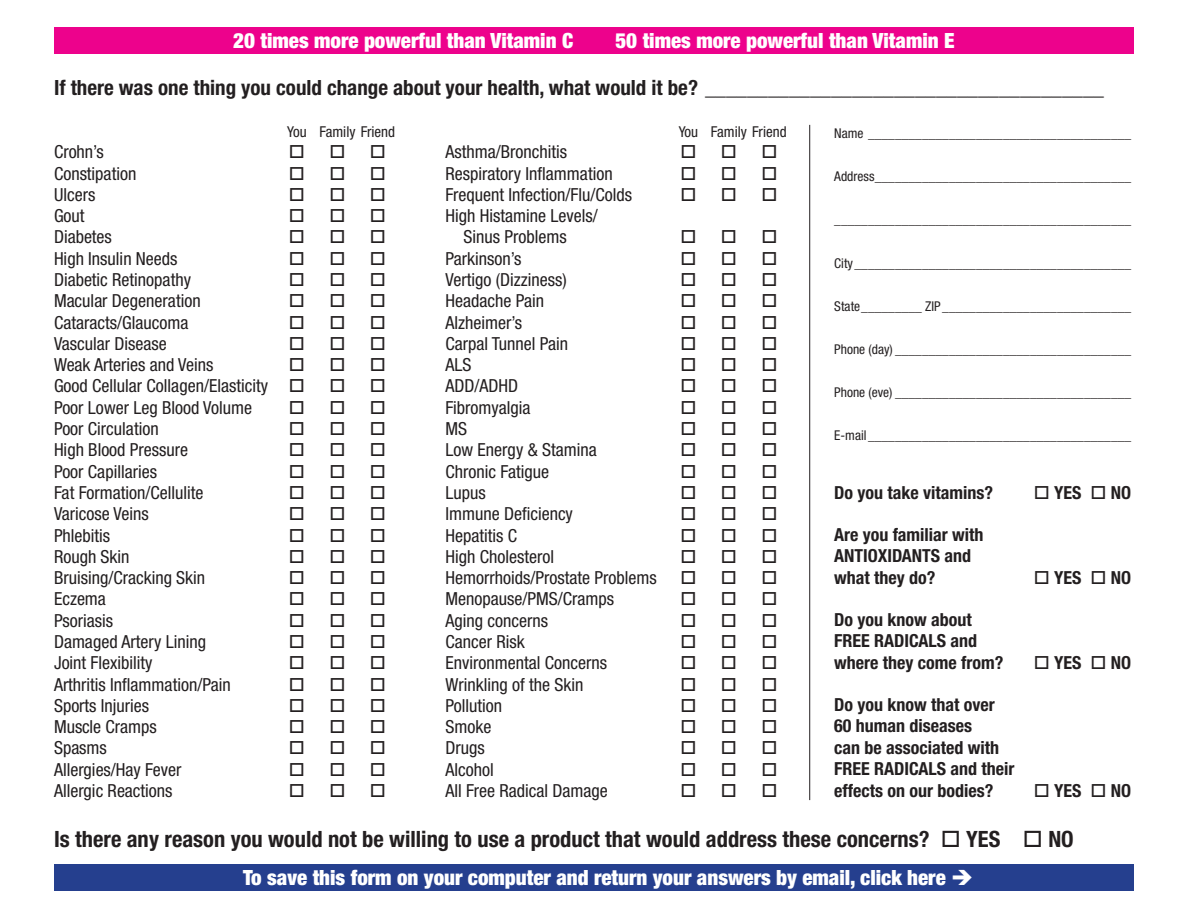
<style>
.page{position:relative;width:1188px;height:918px;background:#fff}
.page>*{position:absolute;margin:0;border:0;box-sizing:border-box;transform-origin:0 0}
.t1{font:700 condensed 22.5px "Helvetica Neue";color:#231f20}
.t2{font:900 condensed 21px "Helvetica Neue";color:#fff}
.t3{font:700 condensed 21px "Helvetica Neue";color:#231f20}
.t4{font:condensed 18px "Helvetica Neue";color:#231f20}
.t5{font:700 condensed 18px/21.6px "Helvetica Neue";color:#231f20}
.t6{font:condensed 15px "Helvetica Neue";color:#231f20}
.t7{font:condensed 13.5px "Helvetica Neue";color:#231f20}
</style>
<div class="page">
<div style="left:54px;top:27px;width:1080px;height:27px;background:#ed028c"></div>
<div style="left:54px;top:864px;width:1080px;height:27px;background:#253f8e"></div>
<hr style="left:809px;top:125px;width:1px;height:675px;background:#231f20">
<p class="t2" style="left:233px;top:28px;width:342px">20 times more powerful than Vitamin C</p>
<p class="t2" style="left:615px;top:28px;width:341px">50 times more powerful than Vitamin E</p>
<p class="t3" style="left:54px;top:75px;width:1051px">If there was one thing you could change about your health, what would it be? ______________________________________</p>
<p class="t6" style="left:287px;top:123px;width:109px">You Family Friend</p>
<p class="t6" style="left:679px;top:123px;width:109px">You Family Friend</p>
<p class="t4" style="left:54px;top:141px;width:51px">Crohn’s</p>
<p class="t4" style="left:446px;top:141px;width:123px">Asthma/Bronchitis</p>
<p class="t4" style="left:54px;top:163px;width:84px">Constipation</p>
<p class="t4" style="left:446px;top:163px;width:169px">Respiratory Inflammation</p>
<p class="t4" style="left:54px;top:184px;width:43px">Ulcers</p>
<p class="t4" style="left:446px;top:184px;width:188px">Frequent Infection/Flu/Colds</p>
<p class="t4" style="left:54px;top:205px;width:32px">Gout</p>
<p class="t4" style="left:446px;top:205px;width:154px">High Histamine Levels/</p>
<p class="t4" style="left:54px;top:227px;width:59px">Diabetes</p>
<p class="t4" style="left:464px;top:227px;width:105px">Sinus Problems</p>
<p class="t4" style="left:54px;top:248px;width:125px">High Insulin Needs</p>
<p class="t4" style="left:446px;top:248px;width:77px">Parkinson’s</p>
<p class="t4" style="left:54px;top:269px;width:139px">Diabetic Retinopathy</p>
<p class="t4" style="left:446px;top:269px;width:123px">Vertigo (Dizziness)</p>
<p class="t4" style="left:54px;top:291px;width:148px">Macular Degeneration</p>
<p class="t4" style="left:446px;top:291px;width:100px">Headache Pain</p>
<p class="t4" style="left:54px;top:312px;width:136px">Cataracts/Glaucoma</p>
<p class="t4" style="left:446px;top:312px;width:78px">Alzheimer’s</p>
<p class="t4" style="left:54px;top:333px;width:114px">Vascular Disease</p>
<p class="t4" style="left:446px;top:333px;width:124px">Carpal Tunnel Pain</p>
<p class="t4" style="left:54px;top:354px;width:161px">Weak Arteries and Veins</p>
<p class="t4" style="left:446px;top:354px;width:27px">ALS</p>
<p class="t4" style="left:54px;top:376px;width:253px">Good Cellular Collagen/Elasticity □</p>
<p class="t4" style="left:446px;top:376px;width:74px">ADD/ADHD</p>
<p class="t4" style="left:54px;top:397px;width:200px">Poor Lower Leg Blood Volume</p>
<p class="t4" style="left:446px;top:397px;width:87px">Fibromyalgia</p>
<p class="t4" style="left:54px;top:418px;width:106px">Poor Circulation</p>
<p class="t4" style="left:446px;top:418px;width:23px">MS</p>
<p class="t4" style="left:54px;top:440px;width:136px">High Blood Pressure</p>
<p class="t4" style="left:446px;top:440px;width:153px">Low Energy &amp; Stamina</p>
<p class="t4" style="left:54px;top:461px;width:105px">Poor Capillaries</p>
<p class="t4" style="left:446px;top:461px;width:105px">Chronic Fatigue</p>
<p class="t4" style="left:54px;top:482px;width:151px">Fat Formation/Cellulite</p>
<p class="t4" style="left:446px;top:482px;width:42px">Lupus</p>
<p class="t4" style="left:54px;top:503px;width:96px">Varicose Veins</p>
<p class="t4" style="left:446px;top:503px;width:129px">Immune Deficiency</p>
<p class="t4" style="left:54px;top:525px;width:58px">Phlebitis</p>
<p class="t4" style="left:446px;top:525px;width:73px">Hepatitis C</p>
<p class="t4" style="left:54px;top:546px;width:77px">Rough Skin</p>
<p class="t4" style="left:446px;top:546px;width:110px">High Cholesterol</p>
<p class="t4" style="left:54px;top:567px;width:153px">Bruising/Cracking Skin</p>
<p class="t4" style="left:446px;top:567px;width:213px">Hemorrhoids/Prostate Problems</p>
<p class="t4" style="left:54px;top:589px;width:53px">Eczema</p>
<p class="t4" style="left:446px;top:589px;width:170px">Menopause/PMS/Cramps</p>
<p class="t4" style="left:54px;top:610px;width:61px">Psoriasis</p>
<p class="t4" style="left:446px;top:610px;width:104px">Aging concerns</p>
<p class="t4" style="left:54px;top:631px;width:154px">Damaged Artery Lining</p>
<p class="t4" style="left:446px;top:631px;width:81px">Cancer Risk</p>
<p class="t4" style="left:54px;top:652px;width:100px">Joint Flexibility</p>
<p class="t4" style="left:446px;top:652px;width:163px">Environmental Concerns</p>
<p class="t4" style="left:54px;top:674px;width:178px">Arthritis Inflammation/Pain</p>
<p class="t4" style="left:446px;top:674px;width:139px">Wrinkling of the Skin</p>
<p class="t4" style="left:54px;top:695px;width:97px">Sports Injuries</p>
<p class="t4" style="left:446px;top:695px;width:58px">Pollution</p>
<p class="t4" style="left:54px;top:716px;width:104px">Muscle Cramps</p>
<p class="t4" style="left:446px;top:716px;width:47px">Smoke</p>
<p class="t4" style="left:54px;top:738px;width:54px">Spasms</p>
<p class="t4" style="left:446px;top:738px;width:41px">Drugs</p>
<p class="t4" style="left:54px;top:759px;width:129px">Allergies/Hay Fever</p>
<p class="t4" style="left:446px;top:759px;width:50px">Alcohol</p>
<p class="t4" style="left:54px;top:780px;width:120px">Allergic Reactions</p>
<p class="t4" style="left:446px;top:780px;width:164px">All Free Radical Damage</p>
<p class="t7" style="left:834px;top:125px;width:298px">Name _______________________________________</p>
<p class="t7" style="left:834px;top:169px;width:298px">Address______________________________________</p>
<p class="t7" style="left:834px;top:212px;width:298px">____________________________________________</p>
<p class="t7" style="left:834px;top:255px;width:298px">City_________________________________________</p>
<p class="t7" style="left:834px;top:298px;width:298px">State_________ ZIP____________________________</p>
<p class="t7" style="left:834px;top:341px;width:298px">Phone (day) ___________________________________</p>
<p class="t7" style="left:834px;top:385px;width:298px">Phone (eve) ___________________________________</p>
<p class="t7" style="left:834px;top:428px;width:298px">E-mail_______________________________________</p>
<p class="t5" style="left:834px;top:481px;width:160px">Do you take vitamins?</p>
<p class="t5" style="left:1034px;top:481px;width:99px">□ YES □ NO</p>
<p class="t5" style="left:834px;top:523px;width:151px">Are you familiar with<br>ANTIOXIDANTS and what they do?</p>
<p class="t5" style="left:1034px;top:566px;width:99px">□ YES □ NO</p>
<p class="t5" style="left:834px;top:608px;width:171px">Do you know about<br>FREE RADICALS and where they come from?</p>
<p class="t5" style="left:834px;top:693px;width:182px">Do you know that over<br>60 human diseases<br>can be associated with<br>FREE RADICALS and their effects on our bodies?</p>
<p class="t5" style="left:1034px;top:651px;width:99px">□ YES □ NO</p>
<p class="t5" style="left:1034px;top:780px;width:99px">□ YES □ NO</p>
<p class="t1" style="left:54px;top:826px;width:1021px">Is there any reason you would not be willing to use a product that would address these concerns? □ YES □ NO</p>
<p class="t2" style="left:243px;top:865px;width:732px">To save this form on your computer and return your answers by email, click here ➔</p>
</div>
